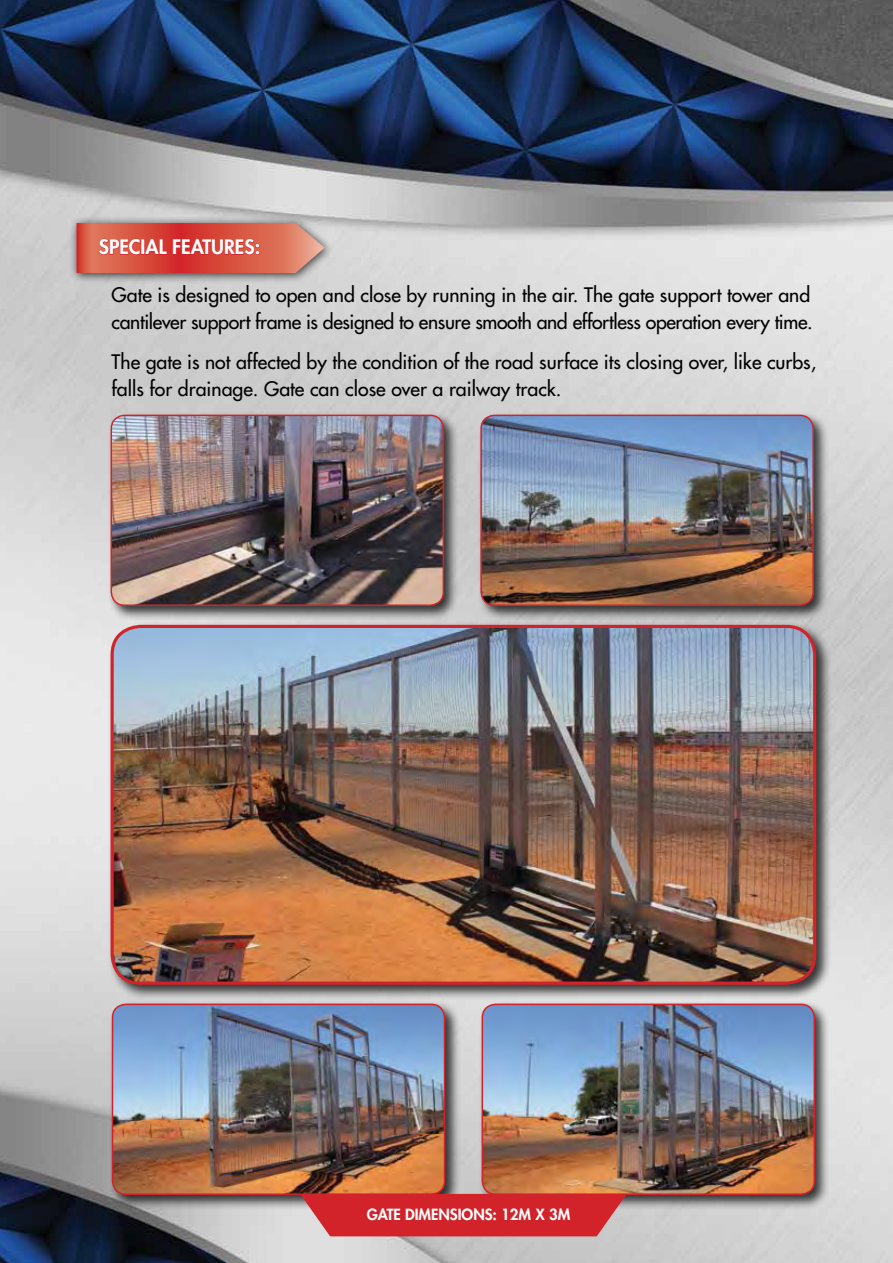
<style>
.page{position:relative;width:893px;height:1263px;background:#fff}
.page>*{position:absolute;margin:0;border:0;box-sizing:border-box;transform-origin:0 0}
.t1{font:500 19.5px/27px "Futura Std";letter-spacing:-.02em;color:#000}
.t2{font:500 19.5px/27px "Futura Std";color:#000}
.t3{font:800 19.5px "Futura Std";color:#fff}
.t4{font:800 15px "Futura Std";color:#fff}
</style>
<div class="page">
<img style="left:0;top:0;width:893px;height:1263px">
<div style="left:69px;top:216px;width:265px;height:68px;background:#000;opacity:.75"></div>
<svg style="left:77px;top:223px;width:248px;height:50px;background:#d65a4b"></svg>
<div style="left:477px;top:412px;width:352px;height:209px;background:#000;opacity:.75"></div>
<img style="left:481px;top:415px;width:332px;height:190px">
<div style="left:480px;top:415px;width:334px;height:191px;border:2px solid #d2232a;border-radius:13px"></div>
<div style="left:108px;top:412px;width:351px;height:209px;background:#000;opacity:.75"></div>
<img style="left:111px;top:415px;width:332px;height:190px">
<div style="left:111px;top:415px;width:333px;height:191px;border:2px solid #d2232a;border-radius:13px"></div>
<div style="left:479px;top:1001px;width:351px;height:209px;background:#000;opacity:.75"></div>
<img style="left:482px;top:1004px;width:332px;height:190px">
<div style="left:482px;top:1003px;width:333px;height:192px;border:2px solid #d2232a;border-radius:13px"></div>
<div style="left:109px;top:1001px;width:351px;height:209px;background:#000;opacity:.75"></div>
<img style="left:112px;top:1004px;width:333px;height:190px">
<div style="left:112px;top:1003px;width:333px;height:192px;border:2px solid #d2232a;border-radius:13px"></div>
<svg style="left:300px;top:1194px;width:327px;height:42px;background:#d13239"></svg>
<div style="left:108px;top:622px;width:723px;height:378px;background:#000;opacity:.75"></div>
<img style="left:112px;top:626px;width:703px;height:357px">
<div style="left:111px;top:625px;width:705px;height:360px;border:3px solid #d2232a;border-radius:28px"></div>
<p class="t3" style="left:99px;top:235px;width:163px">SPECIAL FEATURES:</p>
<p class="t1" style="left:112px;top:281px;width:703px">Gate is designed to open and close by running in the air. The gate support tower and cantilever support frame is designed to ensure smooth and effortless operation every time.</p>
<p class="t2" style="left:112px;top:348px;width:706px">The gate is not affected by the condition of the road surface its closing over, like curbs, falls for drainage. Gate can close over a railway track.</p>
<p class="t4" style="left:367px;top:1205px;width:205px">GATE DIMENSIONS: 12M X 3M</p>
</div>
